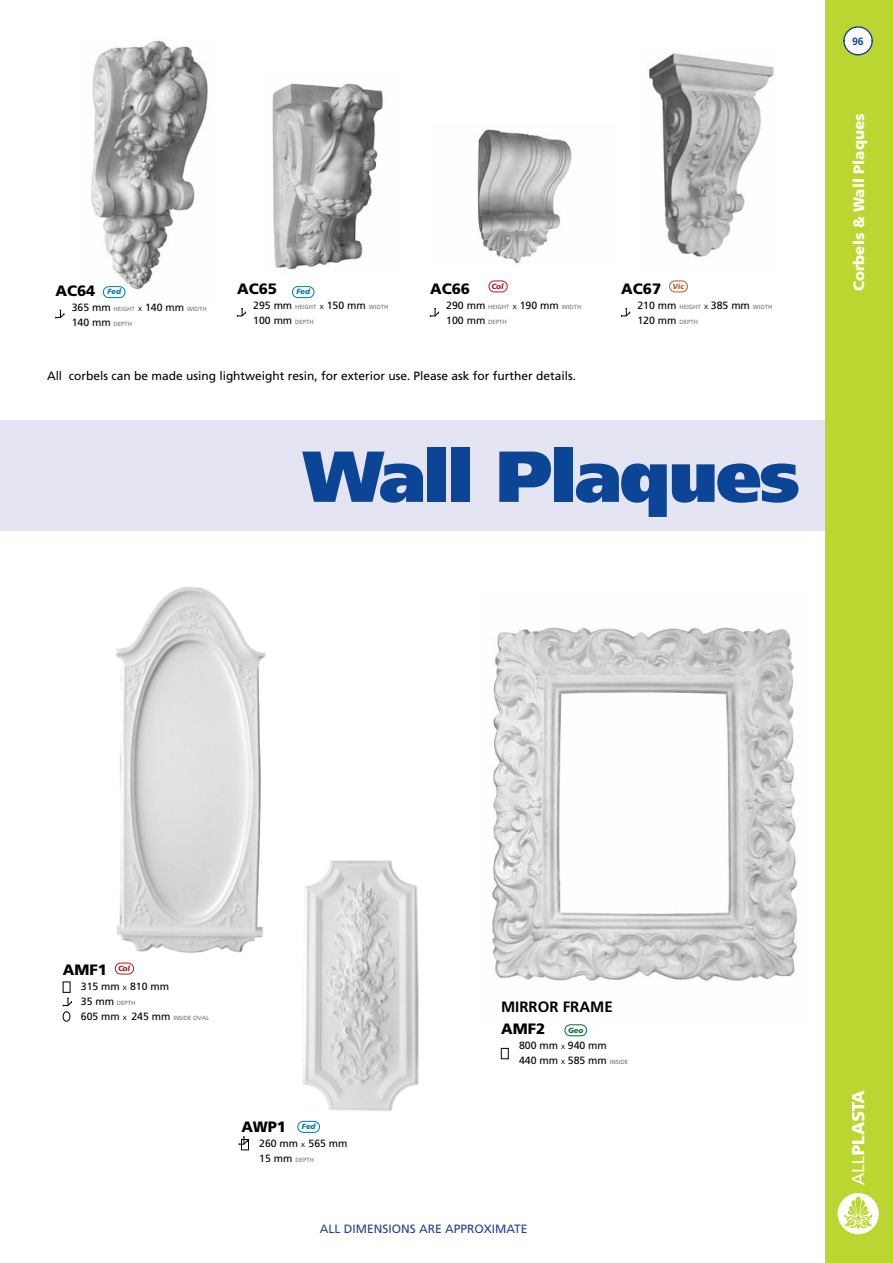
<style>
.page{position:relative;width:893px;height:1263px;background:#fff}
.page>*{position:absolute;margin:0;border:0;box-sizing:border-box;transform-origin:0 0}
.t1{font:900 72px "Frutiger LT Std";letter-spacing:-.025em;color:#0c4595}
.t2{font:900 15px "Frutiger LT Std";color:#000}
.t3{font:900 15px "Frutiger LT Std";color:#fff}
.t4{font:700 15px "Frutiger LT Std";color:#000}
.t5{font:12px "Frutiger LT Std";color:#000}
.t6{font:12px "Frutiger LT Std";color:#25408f}
.t7{font:10.5px/15px "Frutiger LT Std";color:#000}
.t8{font:700 10.5px "Frutiger LT Std";color:#0c4595}
.t9{font:italic 900 7.5px "Frutiger LT Std";color:#0077ae}
.t10{font:italic 900 7.5px "Frutiger LT Std";letter-spacing:-.025em;color:#ae1b1f}
.t11{font:italic 900 7.5px "Frutiger LT Std";color:#b2591f}
.t12{font:italic 900 7.5px "Frutiger LT Std";color:#006d38}
.t13{font:6px "Frutiger LT Std";color:#6d6e71}
.s1{font-size:10.5px;color:#000}
.s2{color:#000}
.s3{font-size:6px;color:#6d6e71}
.s4{font-size:6px}
</style>
<div class="page">
<img style="left:91px;top:40px;width:117px;height:259px">
<svg style="left:55px;top:310px;width:10px;height:8px"></svg>
<img style="left:272px;top:83px;width:112px;height:187px">
<svg style="left:237px;top:308px;width:9px;height:9px"></svg>
<svg style="left:430px;top:308px;width:9px;height:9px"></svg>
<img style="left:477px;top:129px;width:95px;height:135px">
<svg style="left:621px;top:308px;width:9px;height:9px"></svg>
<img style="left:649px;top:53px;width:125px;height:204px">
<div style="left:0;top:420px;width:893px;height:111px;background:#e4e4f2"></div>
<img style="left:492px;top:627px;width:305px;height:355px">
<div style="left:501px;top:1048px;width:7px;height:11px;border:1px solid #000"></div>
<img style="left:116px;top:587px;width:150px;height:376px">
<svg style="left:63px;top:998px;width:9px;height:8px"></svg>
<div style="left:63px;top:1011px;width:7px;height:10px;border:1px solid #000;border-radius:50%"></div>
<img style="left:303px;top:860px;width:116px;height:251px">
<svg style="left:239px;top:1136px;width:8px;height:9px"></svg>
<div style="left:241px;top:1139px;width:8px;height:11px;border:1px solid #000"></div>
<svg style="left:103px;top:286px;width:22px;height:12px"></svg>
<svg style="left:292px;top:286px;width:22px;height:12px"></svg>
<svg style="left:489px;top:281px;width:19px;height:11px"></svg>
<svg style="left:669px;top:281px;width:19px;height:11px"></svg>
<div style="left:825px;top:0;width:68px;height:1263px;background:#bcd631"></div>
<svg style="left:843px;top:26px;width:30px;height:30px"></svg>
<svg style="left:852px;top:1090px;width:12px;height:95px"></svg>
<svg style="left:838px;top:1193px;width:41px;height:41px"></svg>
<svg style="left:115px;top:963px;width:19px;height:11px"></svg>
<svg style="left:297px;top:1121px;width:23px;height:12px"></svg>
<svg style="left:564px;top:1024px;width:23px;height:12px"></svg>
<p class="t2" style="left:237px;top:280px;width:41px">AC65</p>
<p class="t13" style="left:253px;top:303px;width:137px"><span class="s1">295 mm</span> HEIGHT <span class="s2">X</span> <span class="s1">150 mm</span> WIDTH</p>
<p class="t7" style="left:253px;top:313px;width:62px">100 mm <span class="s3">DEPTH</span></p>
<p class="t2" style="left:56px;top:281px;width:41px">AC64</p>
<p class="t13" style="left:72px;top:305px;width:137px"><span class="s1">365 mm</span> HEIGHT <span class="s2">X</span> <span class="s1">140 mm</span> WIDTH</p>
<p class="t7" style="left:72px;top:315px;width:62px">140 mm <span class="s3">DEPTH</span></p>
<p class="t9" style="left:107px;top:287px;width:15px">Fed</p>
<p class="t9" style="left:296px;top:287px;width:15px">Fed</p>
<p class="t10" style="left:492px;top:282px;width:14px">Col</p>
<p class="t11" style="left:672px;top:282px;width:13px">Vic</p>
<p class="t2" style="left:430px;top:280px;width:41px">AC66</p>
<p class="t13" style="left:446px;top:303px;width:137px"><span class="s1">290 mm</span> HEIGHT <span class="s2">X</span> <span class="s1">190 mm</span> WIDTH</p>
<p class="t7" style="left:446px;top:313px;width:62px">100 mm <span class="s3">DEPTH</span></p>
<p class="t2" style="left:621px;top:280px;width:41px">AC67</p>
<p class="t13" style="left:637px;top:303px;width:137px"><span class="s1">210 mm</span> HEIGHT <span class="s2">X</span> <span class="s1">385 mm</span> WIDTH</p>
<p class="t7" style="left:637px;top:313px;width:62px">120 mm <span class="s3">DEPTH</span></p>
<p class="t5" style="left:47px;top:368px;width:530px">All corbels can be made using lightweight resin, for exterior use. Please ask for further details.</p>
<p class="t1" style="left:303px;top:433px;width:498px">Wall Plaques</p>
<p class="t8" style="left:852px;top:35px;width:13px">96</p>
<p class="t3" style="left:850px;top:291px;width:179px;rotate:-90deg">Corbels &amp; Wall Plaques</p>
<p class="t2" style="left:63px;top:960px;width:46px">AMF1</p>
<p class="t7" style="left:81px;top:979px;width:90px">315 mm <span class="s4">X</span> 810 mm</p>
<p class="t13" style="left:81px;top:999px;width:56px"><span class="s1">35 mm</span> DEPTH</p>
<p class="t7" style="left:81px;top:1009px;width:130px">605 mm <span class="s4">X</span> 245 mm <span class="s3">INSIDE OVAL</span></p>
<p class="t10" style="left:118px;top:964px;width:14px">Col</p>
<p class="t4" style="left:501px;top:998px;width:113px">MIRROR FRAME</p>
<p class="t2" style="left:241px;top:1118px;width:46px">AWP1</p>
<p class="t7" style="left:259px;top:1136px;width:90px">260 mm <span class="s4">X</span> 565 mm</p>
<p class="t13" style="left:259px;top:1157px;width:56px"><span class="s1">15 mm</span> DEPTH</p>
<p class="t9" style="left:302px;top:1122px;width:15px">Fed</p>
<p class="t2" style="left:501px;top:1019px;width:46px">AMF2</p>
<p class="t7" style="left:519px;top:1038px;width:111px">800 mm <span class="s4">X</span> 940 mm<br>440 mm <span class="s4">X</span> 585 mm <span class="s3">INSIDE</span></p>
<p class="t12" style="left:568px;top:1025px;width:17px">Geo</p>
<p class="t6" style="left:320px;top:1221px;width:209px">ALL DIMENSIONS ARE APPROXIMATE</p>
</div>
